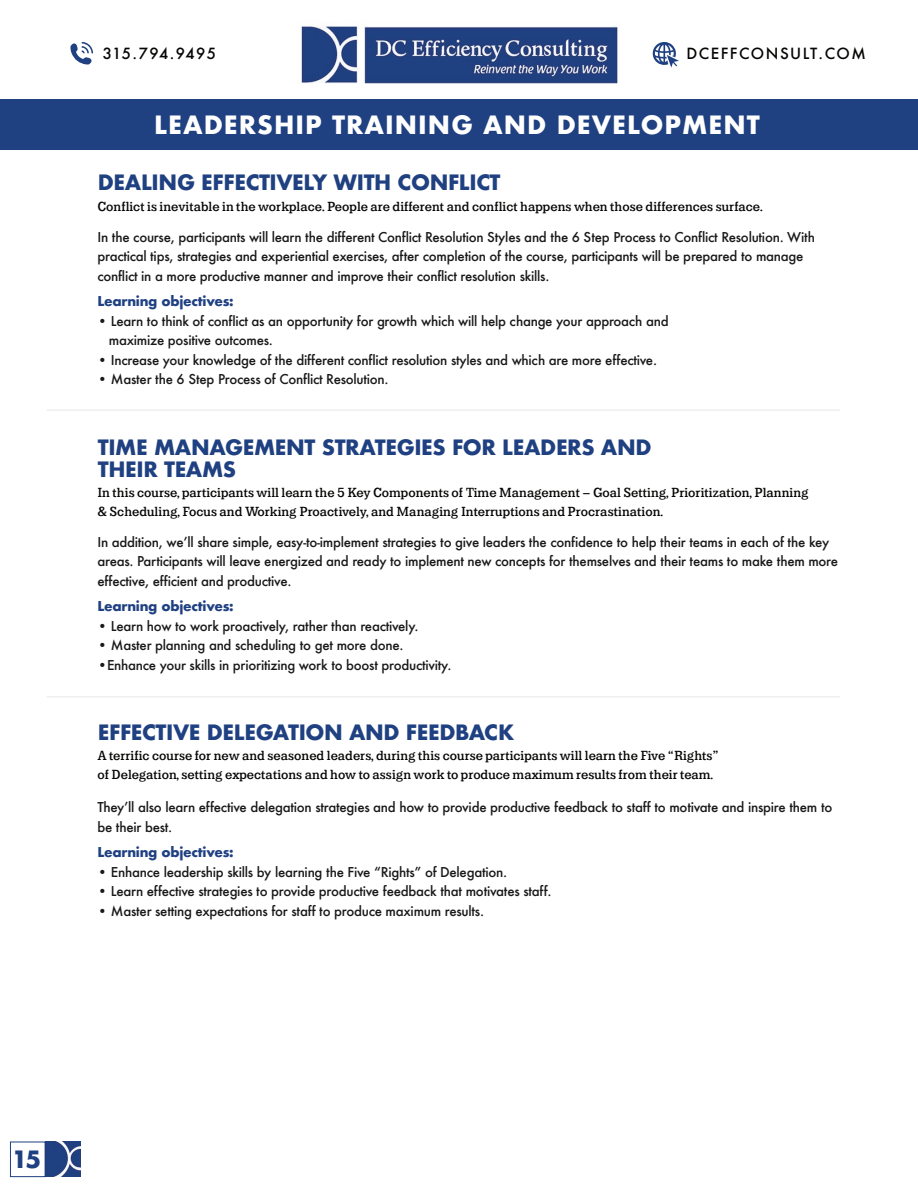
<style>
.page{position:relative;width:918px;height:1188px;background:#fff}
.page>*{position:absolute;margin:0;border:0;box-sizing:border-box;transform-origin:0 0}
.t1{font:700 24.45px "Futura";letter-spacing:.04em;color:#fff}
.t2{font:700 23.25px "Futura";color:#1f4081}
.t3{font:700 20.55px/22px "Futura";letter-spacing:-.02em;color:#1f4081}
.t4{font:500 15px "Futura";letter-spacing:.1em;color:#050504}
.t5{font:500 15px "Futura";letter-spacing:.02em;color:#050504}
.t6{font:600 14.7px/19px "Lehigh Personal";color:#050504}
.t7{font:500 13.2px/19.5px "Futura";letter-spacing:-.02em;color:#191919}
.t8{font:700 13.2px "Futura";letter-spacing:-.02em;color:#1f4081}
</style>
<div class="page">
<img style="left:45px;top:1142px;width:35px;height:35px">
<div style="left:10px;top:1142px;width:35px;height:35px;border:1px solid #1f4081"></div>
<div style="left:0;top:99px;width:918px;height:51px;background:#1f4081"></div>
<hr style="left:47px;top:697px;width:793px;height:1px;background:#e6e7e9">
<hr style="left:47px;top:410px;width:793px;height:1px;background:#e6e7e9">
<img style="left:301px;top:26px;width:317px;height:58px">
<svg style="left:70px;top:42px;width:23px;height:23px"></svg>
<svg style="left:652px;top:42px;width:27px;height:26px"></svg>
<p class="t5" style="left:103px;top:43px;width:115px">315.794.9495</p>
<p class="t4" style="left:686px;top:43px;width:181px">DCEFFCONSULT.COM</p>
<h1 class="t1" style="left:154px;top:107px;width:607px">LEADERSHIP TRAINING AND DEVELOPMENT</h1>
<h3 class="t3" style="left:98px;top:171px;width:404px">DEALING EFFECTIVELY WITH CONFLICT</h3>
<p class="t6" style="left:97px;top:196px;width:667px">Conflict is inevitable in the workplace. People are different and conflict happens when those differences surface.</p>
<p class="t7" style="left:97px;top:227px;width:719px">In the course, participants will learn the different Conflict Resolution Styles and the 6 Step Process to Conflict Resolution. With practical tips, strategies and experiential exercises, after completion of the course, participants will be prepared to manage conflict in a more productive manner and improve their conflict resolution skills.</p>
<p class="t8" style="left:97px;top:292px;width:138px">Learning objectives:</p>
<p class="t7" style="left:109px;top:311px;width:561px;text-indent:-11px">• Learn to think of conflict as an opportunity for growth which will help change your approach and maximize positive outcomes.</p>
<p class="t7" style="left:97px;top:350px;width:561px">• Increase your knowledge of the different conflict resolution styles and which are more effective.</p>
<p class="t7" style="left:97px;top:369px;width:293px">• Master the 6 Step Process of Conflict Resolution.</p>
<h3 class="t3" style="left:98px;top:436px;width:555px">TIME MANAGEMENT STRATEGIES FOR LEADERS AND<br>THEIR TEAMS</h3>
<p class="t6" style="left:97px;top:483px;width:713px">In this course, participants will learn the 5 Key Components of Time Management – Goal Setting, Prioritization, Planning &amp; Scheduling, Focus and Working Proactively, and Managing Interruptions and Procrastination.</p>
<p class="t7" style="left:97px;top:532px;width:742px">In addition, weʼll share simple, easy-to-implement strategies to give leaders the confidence to help their teams in each of the key areas. Participants will leave energized and ready to implement new concepts for themselves and their teams to make them more effective, efficient and productive.</p>
<p class="t8" style="left:97px;top:597px;width:138px">Learning objectives:</p>
<p class="t7" style="left:97px;top:616px;width:323px">• Learn how to work proactively, rather than reactively.</p>
<p class="t7" style="left:97px;top:636px;width:308px">• Master planning and scheduling to get more done.</p>
<p class="t7" style="left:97px;top:655px;width:356px">•Enhance your skills in prioritizing work to boost productivity.</p>
<h3 class="t3" style="left:98px;top:721px;width:418px">EFFECTIVE DELEGATION AND FEEDBACK</h3>
<p class="t6" style="left:97px;top:746px;width:623px">A terrific course for new and seasoned leaders, during this course participants will learn the Five “Rights” of Delegation, setting expectations and how to assign work to produce maximum results from their team.</p>
<p class="t7" style="left:97px;top:797px;width:736px">Theyʼll also learn effective delegation strategies and how to provide productive feedback to staff to motivate and inspire them to be their best.</p>
<p class="t8" style="left:97px;top:843px;width:138px">Learning objectives:</p>
<p class="t7" style="left:97px;top:862px;width:411px">• Enhance leadership skills by learning the Five “Rights” of Delegation.</p>
<p class="t7" style="left:97px;top:881px;width:456px">• Learn effective strategies to provide productive feedback that motivates staff.</p>
<p class="t7" style="left:97px;top:901px;width:388px">• Master setting expectations for staff to produce maximum results.</p>
<h2 class="t2" style="left:12px;top:1142px;width:31px">15</h2>
</div>
